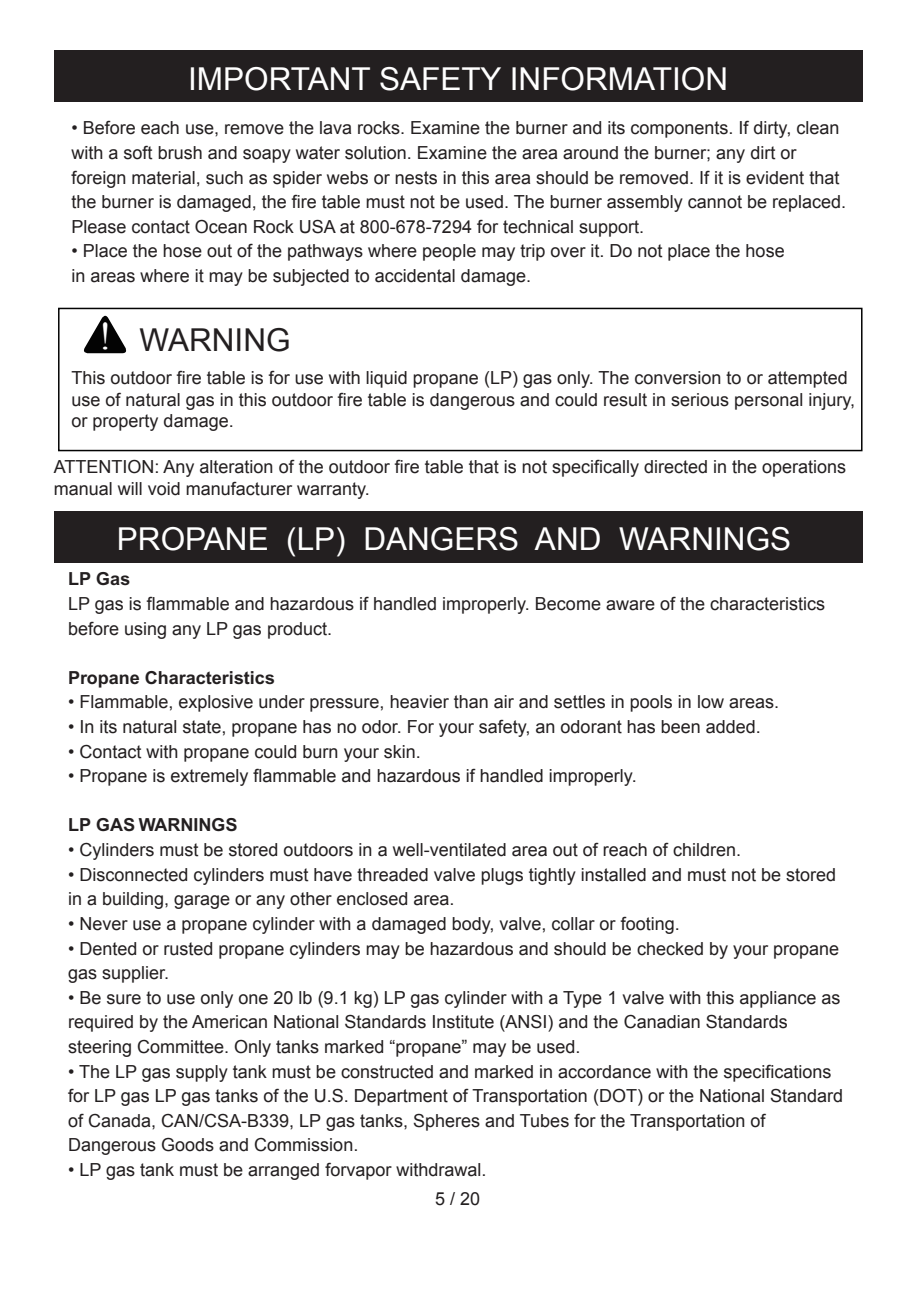
<style>
.page{position:relative;width:919px;height:1289px;background:#fff}
.page>*{position:absolute;margin:0;border:0;box-sizing:border-box;transform-origin:0 0}
.t1{font:31.5px "Arial";color:#fff}
.t2{font:31.5px "Arial";color:#231f20}
.t3{font:18px/24.6px "Arial";color:#231f20}
.t4{font:700 18px "Arial";color:#231f20}
.s1{font-family:"Times New Roman";font-size:39px;color:#fff}
</style>
<div class="page">
<div style="left:55px;top:50px;width:807px;height:51px;background:#231f20"></div>
<div style="left:58px;top:308px;width:804px;height:143px;border:2px solid #030303"></div>
<svg style="left:84px;top:315px;width:43px;height:38px"></svg>
<div style="left:54px;top:511px;width:808px;height:52px;background:#231f20"></div>
<h1 class="t1" style="left:188px;top:58px;width:541px">IMPORTANT SAFETY INFORMATION</h1>
<p class="t3" style="left:72px;top:116px;width:776px">• Before each use, remove the lava rocks. Examine the burner and its components. If dirty, clean with a soft brush and soapy water solution. Examine the area around the burner; any dirt or foreign material, such as spider webs or nests in this area should be removed. If it is evident that the burner is damaged, the fire table must not be used. The burner assembly cannot be replaced.<br>Please contact Ocean Rock USA at 800-678-7294 for technical support.</p>
<p class="t3" style="left:72px;top:239px;width:714px">• Place the hose out of the pathways where people may trip over it. Do not place the hose in areas where it may be subjected to accidental damage.</p>
<h1 class="t2" style="left:99px;top:319px;width:193px"><span class="s1">!</span> WARNING</h1>
<p class="t3" style="left:72px;top:367px;width:785px;line-height:21.6px">This outdoor fire table is for use with liquid propane (LP) gas only. The conversion to or attempted use of natural gas in this outdoor fire table is dangerous and could result in serious personal injury, or property damage.</p>
<p class="t3" style="left:54px;top:456px;width:794px;line-height:21.6px">ATTENTION: Any alteration of the outdoor fire table that is not specifically directed in the operations manual will void manufacturer warranty.</p>
<h1 class="t1" style="left:117px;top:518px;width:675px">PROPANE (LP) DANGERS AND WARNINGS</h1>
<p class="t4" style="left:68px;top:568px;width:64px">LP Gas</p>
<p class="t3" style="left:68px;top:591px;width:758px">LP gas is flammable and hazardous if handled improperly. Become aware of the characteristics before using any LP gas product.</p>
<p class="t4" style="left:68px;top:667px;width:208px">Propane Characteristics</p>
<p class="t3" style="left:68px;top:690px;width:712px">• Flammable, explosive under pressure, heavier than air and settles in pools in low areas.</p>
<p class="t3" style="left:68px;top:714px;width:694px">• In its natural state, propane has no odor. For your safety, an odorant has been added.</p>
<p class="t3" style="left:68px;top:739px;width:354px">• Contact with propane could burn your skin.</p>
<p class="t3" style="left:68px;top:763px;width:570px">• Propane is extremely flammable and hazardous if handled improperly.</p>
<p class="t4" style="left:68px;top:814px;width:171px">LP GAS WARNINGS</p>
<p class="t3" style="left:68px;top:837px;width:674px">• Cylinders must be stored outdoors in a well-ventilated area out of reach of children.</p>
<p class="t3" style="left:68px;top:862px;width:769px">• Disconnected cylinders must have threaded valve plugs tightly installed and must not be stored in a building, garage or any other enclosed area.</p>
<p class="t3" style="left:68px;top:911px;width:613px">• Never use a propane cylinder with a damaged body, valve, collar or footing.</p>
<p class="t3" style="left:68px;top:936px;width:772px">• Dented or rusted propane cylinders may be hazardous and should be checked by your propane gas supplier.</p>
<p class="t3" style="left:68px;top:985px;width:774px">• Be sure to use only one 20 lb (9.1 kg) LP gas cylinder with a Type 1 valve with this appliance as required by the American National Standards Institute (ANSI) and the Canadian Standards steering Committee. Only tanks marked “propane” may be used.</p>
<p class="t3" style="left:68px;top:1059px;width:776px">• The LP gas supply tank must be constructed and marked in accordance with the specifications for LP gas LP gas tanks of the U.S. Department of Transportation (DOT) or the National Standard of Canada, CAN/CSA-B339, LP gas tanks, Spheres and Tubes for the Transportation of Dangerous Goods and Commission.</p>
<p class="t3" style="left:68px;top:1157px;width:420px">• LP gas tank must be arranged forvapor withdrawal.</p>
<p class="t3" style="left:435px;top:1186px;width:47px">5 / 20</p>
</div>
